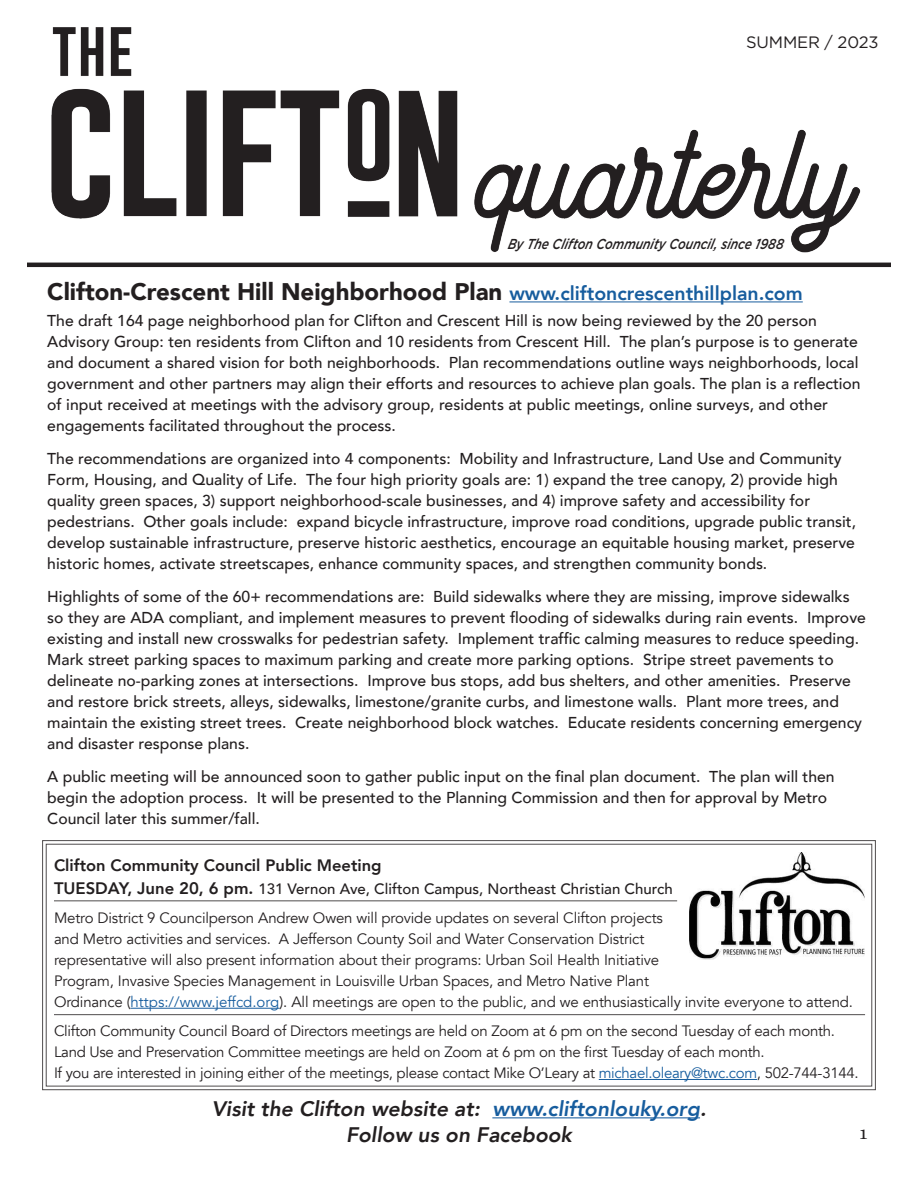
<style>
.page{position:relative;width:918px;height:1188px;background:#fff}
.page>*{position:absolute;margin:0;border:0;box-sizing:border-box;transform-origin:0 0}
.t1{font:900 24px "Avenir";color:#231f20}
.t2{font:italic 800 21px "Avenir";color:#231f20}
.t3{font:21px "Minion Pro";color:#231f20}
.t4{font:800 16.5px "Avenir";color:#231f20}
.t5{font:16.5px "Gotham";letter-spacing:-.01em;color:#231f20}
.t6{font:500 15.75px/21px "Avenir";color:#231f20}
.t7{font:15px/21px "Avenir";letter-spacing:-.01em;color:#231f20}
.t8{font:500 15px "Avenir";color:#231f20}
.t9{font:italic 500 14.4px "Gotham";color:#231f20;scale:.83 1}
.s1{font-weight:800;font-size:19.5px;color:#175d9e}
.s2{font-weight:800;font-size:16.65px}
.s3{color:#175d9e}
</style>
<div class="page">
<hr style="left:509px;top:301px;width:294px;height:1px;background:#175d9e">
<img style="left:39px;top:27px;width:852px;height:236px">
<hr style="left:27px;top:263px;width:864px;height:4px;background:#231f20">
<hr style="left:492px;top:1117px;width:208px;height:1px;background:#175d9e">
<svg style="left:42px;top:840px;width:834px;height:250px"></svg>
<hr style="left:131px;top:1008px;width:148px;height:1px;background:#175d9e">
<hr style="left:599px;top:1079px;width:158px;height:1px;background:#175d9e">
<hr style="left:54px;top:1014px;width:811px;height:1px;background:#231f20">
<hr style="left:54px;top:901px;width:623px;height:1px;background:#231f20">
<img style="left:690px;top:852px;width:174px;height:107px">
<p class="t5" style="left:746px;top:32px;width:134px">SUMMER / 2023</p>
<p class="t9" style="left:507px;top:234px;width:338px">By The Clifton Community Council, since 1988</p>
<p class="t1" style="left:47px;top:272px;width:757px">Clifton-Crescent Hill Neighborhood Plan <span class="s1">www.cliftoncrescenthillplan.com</span></p>
<p class="t6" style="left:47px;top:309px;width:815px">The draft 164 page neighborhood plan for Clifton and Crescent Hill is now being reviewed by the 20 person Advisory Group: ten residents from Clifton and 10 residents from Crescent Hill. The plan’s purpose is to generate and document a shared vision for both neighborhoods. Plan recommendations outline ways neighborhoods, local government and other partners may align their efforts and resources to achieve plan goals. The plan is a reflection of input received at meetings with the advisory group, residents at public meetings, online surveys, and other engagements facilitated throughout the process.</p>
<p class="t6" style="left:47px;top:447px;width:810px">The recommendations are organized into 4 components: Mobility and Infrastructure, Land Use and Community Form, Housing, and Quality of Life. The four high priority goals are: 1) expand the tree canopy, 2) provide high quality green spaces, 3) support neighborhood-scale businesses, and 4) improve safety and accessibility for pedestrians. Other goals include: expand bicycle infrastructure, improve road conditions, upgrade public transit, develop sustainable infrastructure, preserve historic aesthetics, encourage an equitable housing market, preserve historic homes, activate streetscapes, enhance community spaces, and strengthen community bonds.</p>
<p class="t6" style="left:47px;top:585px;width:820px">Highlights of some of the 60+ recommendations are: Build sidewalks where they are missing, improve sidewalks so they are ADA compliant, and implement measures to prevent flooding of sidewalks during rain events. Improve existing and install new crosswalks for pedestrian safety. Implement traffic calming measures to reduce speeding.<br>Mark street parking spaces to maximum parking and create more parking options. Stripe street pavements to delineate no-parking zones at intersections. Improve bus stops, add bus shelters, and other amenities. Preserve and restore brick streets, alleys, sidewalks, limestone/granite curbs, and limestone walls. Plant more trees, and maintain the existing street trees. Create neighborhood block watches. Educate residents concerning emergency and disaster response plans.</p>
<p class="t6" style="left:47px;top:765px;width:789px">A public meeting will be announced soon to gather public input on the final plan document. The plan will then begin the adoption process. It will be presented to the Planning Commission and then for approval by Metro<br>Council later this summer/fall.</p>
<p class="t4" style="left:54px;top:853px;width:329px">Clifton Community Council Public Meeting</p>
<p class="t8" style="left:54px;top:875px;width:620px"><span class="s2">TUESDAY, June 20, 6 pm.</span> 131 Vernon Ave, Clifton Campus, Northeast Christian Church</p>
<p class="t7" style="left:54px;top:908px;width:801px">Metro District 9 Councilperson Andrew Owen will provide updates on several Clifton projects<br>and Metro activities and services. A Jefferson County Soil and Water Conservation District<br>representative will also present information about their programs: Urban Soil Health Initiative<br>Program, Invasive Species Management in Louisville Urban Spaces, and Metro Native Plant<br>Ordinance (<span class="s3">https://www.jeffcd.org</span>). All meetings are open to the public, and we enthusiastically invite everyone to attend.</p>
<p class="t7" style="left:54px;top:1021px;width:782px">Clifton Community Council Board of Directors meetings are held on Zoom at 6 pm on the second Tuesday of each month.</p>
<p class="t7" style="left:54px;top:1042px;width:712px">Land Use and Preservation Committee meetings are held on Zoom at 6 pm on the first Tuesday of each month.</p>
<p class="t7" style="left:54px;top:1063px;width:806px">If you are interested in joining either of the meetings, please contact Mike O’Leary at <span class="s3">michael.oleary@twc.com</span>, 502-744-3144.</p>
<p class="t2" style="left:212px;top:1097px;width:496px">Visit the Clifton website at: <span class="s3">www.cliftonlouky.org</span>.</p>
<p class="t2" style="left:346px;top:1122px;width:227px">Follow us on Facebook</p>
<h2 class="t3" style="left:858px;top:1118px;width:12px">1</h2>
</div>
